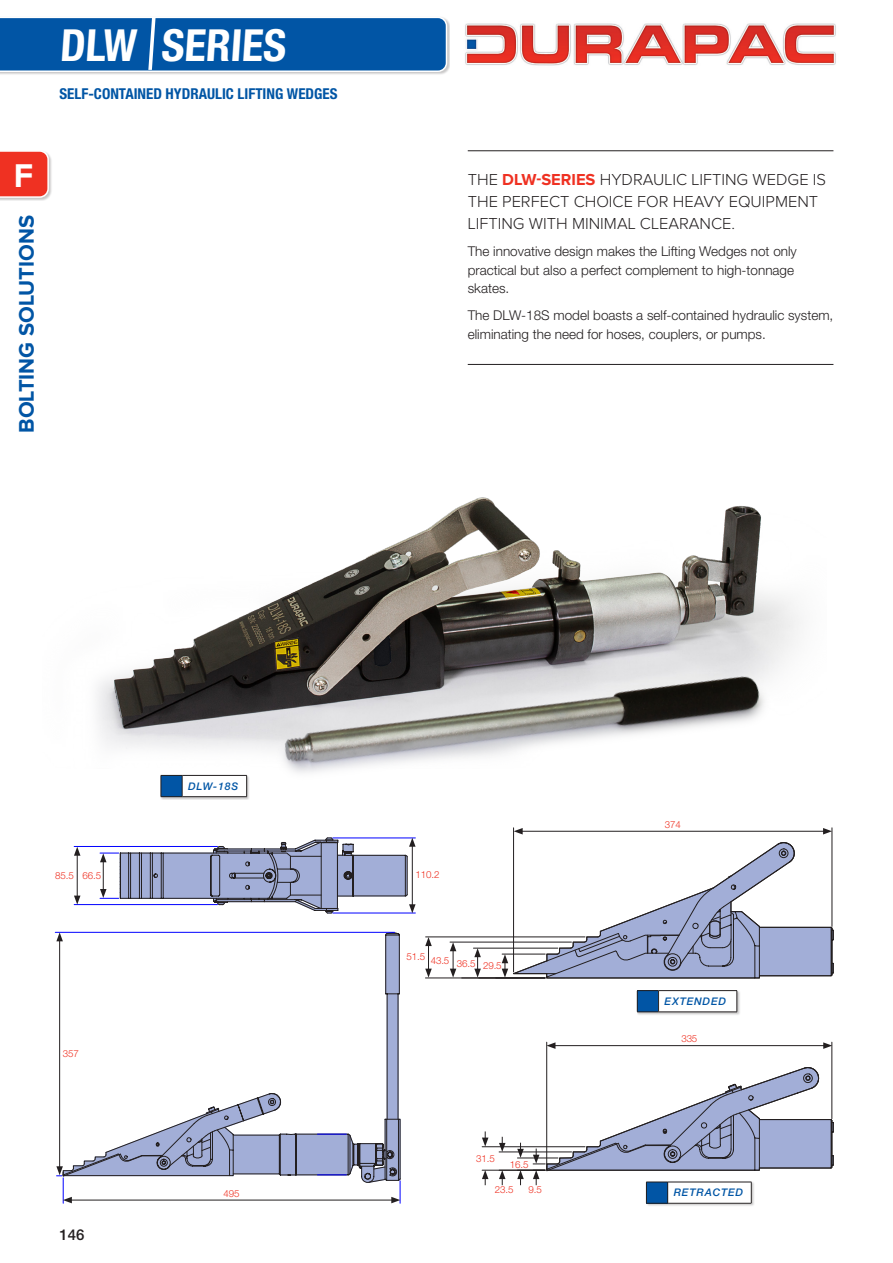
<style>
.page{position:relative;width:893px;height:1263px;background:#fff}
.page>*{position:absolute;margin:0;border:0;box-sizing:border-box;transform-origin:0 0}
.top_left_heading_left_aligned{font:700 condensed 44.25px "Helvetica Neue LT Std";color:#fff}
.t1{font:700 34.05px "Proxima Nova";color:#fff}
.t2{font:700 21.9px "Proxima Nova";color:#0155a5}
.Intro_text_big{font:300 16.5px/22px "Proxima Nova";color:#231f20}
.top_left_description_-_master{font:700 condensed 15px "Helvetica Neue LT Std";color:#0155a5}
.t3{font:500 15px "Helvetica Neue LT Std";color:#231f20}
.Intro_text_small___after{font:300 13.5px/18.5px "Helvetica Neue LT Std";color:#231f20}
.Intro_text_small_copy{font:300 13.5px/18.5px "Helvetica Neue LT Std";color:#231f20}
.t4{font:italic 500 10.5px "Helvetica Neue LT Std";letter-spacing:.08em;color:#0155a5}
.t5{font:300 9.75px "Helvetica Neue LT Std";letter-spacing:-.01em;color:#ef3122}
.s1{font-weight:400;font-stretch:normal;font-size:52.2px}
.s2{font-weight:700;color:#ef3122}
</style>
<div class="page">
<div style="left:0;top:150px;width:52px;height:51px;background:#231f20;opacity:.25"></div>
<svg style="left:0;top:150px;width:49px;height:48px"></svg>
<div style="left:0;top:16px;width:450px;height:60px;background:#231f20;opacity:.25"></div>
<svg style="left:0;top:17px;width:447px;height:55px"></svg>
<img style="left:465px;top:23px;width:371px;height:43px">
<img style="left:97px;top:497px;width:704px;height:252px">
<div style="left:160px;top:775px;width:90px;height:25px;background:#231f20;opacity:.25"></div>
<div style="left:182px;top:775px;width:65px;height:22px;background:#fff"></div>
<hr style="left:182px;top:775px;width:65px;height:1px;background:#231f20">
<svg style="left:161px;top:775px;width:22px;height:22px"></svg>
<hr style="left:182px;top:796px;width:65px;height:1px;background:#231f20">
<div style="left:637px;top:990px;width:103px;height:25px;background:#231f20;opacity:.25"></div>
<div style="left:659px;top:990px;width:78px;height:22px;background:#fff"></div>
<hr style="left:659px;top:990px;width:78px;height:1px;background:#231f20">
<svg style="left:737px;top:991px;width:1px;height:21px"></svg>
<svg style="left:637px;top:990px;width:22px;height:22px"></svg>
<hr style="left:659px;top:1011px;width:78px;height:1px;background:#231f20">
<hr style="left:473px;top:948px;width:85px;height:1px;background:#231f20">
<hr style="left:450px;top:942px;width:121px;height:1px;background:#231f20">
<hr style="left:425px;top:978px;width:120px;height:1px;background:#231f20">
<hr style="left:426px;top:937px;width:159px;height:1px;background:#231f20">
<svg style="left:502px;top:828px;width:332px;height:150px"></svg>
<svg style="left:474px;top:948px;width:7px;height:29px"></svg>
<svg style="left:450px;top:942px;width:6px;height:35px"></svg>
<svg style="left:425px;top:937px;width:7px;height:40px"></svg>
<div style="left:646px;top:1181px;width:109px;height:26px;background:#231f20;opacity:.25"></div>
<hr style="left:832px;top:1042px;width:1px;height:77px;background:#231f20">
<hr style="left:546px;top:1042px;width:1px;height:122px;background:#231f20">
<hr style="left:499px;top:1152px;width:73px;height:1px;background:#231f20">
<hr style="left:482px;top:1170px;width:63px;height:1px;background:#231f20">
<hr style="left:482px;top:1146px;width:103px;height:1px;background:#231f20">
<hr style="left:553px;top:1045px;width:273px;height:1px;background:#231f20">
<svg style="left:823px;top:1042px;width:9px;height:7px"></svg>
<svg style="left:546px;top:1042px;width:9px;height:7px"></svg>
<svg style="left:499px;top:1137px;width:6px;height:15px"></svg>
<svg style="left:482px;top:1131px;width:6px;height:15px"></svg>
<svg style="left:517px;top:1065px;width:317px;height:139px"></svg>
<svg style="left:499px;top:1170px;width:6px;height:15px"></svg>
<svg style="left:482px;top:1170px;width:6px;height:15px"></svg>
<hr style="left:74px;top:846px;width:144px;height:1px;background:#00f">
<hr style="left:74px;top:904px;width:144px;height:1px;background:#00f">
<svg style="left:100px;top:837px;width:316px;height:77px"></svg>
<hr style="left:77px;top:853px;width:1px;height:45px;background:#231f20">
<svg style="left:74px;top:847px;width:6px;height:9px"></svg>
<svg style="left:74px;top:895px;width:6px;height:9px"></svg>
<hr style="left:468px;top:150px;width:365px;height:1px;background:#231f20">
<hr style="left:468px;top:364px;width:365px;height:1px;background:#231f20">
<img style="left:233px;top:660px;width:560px;height:140px">
<svg style="left:385px;top:933px;width:15px;height:159px"></svg>
<svg style="left:385px;top:932px;width:14px;height:3px"></svg>
<hr style="left:59px;top:939px;width:1px;height:230px;background:#231f20">
<svg style="left:56px;top:933px;width:7px;height:8px"></svg>
<hr style="left:55px;top:932px;width:340px;height:1px;background:#00f">
<svg style="left:56px;top:1092px;width:345px;height:111px"></svg>
<p class="top_left_heading_left_aligned" style="left:60px;top:19px;width:231px">DLW <span class="s1">|</span>SERIES</p>
<p class="top_left_description_-_master" style="left:60px;top:85px;width:279px">SELF-CONTAINED HYDRAULIC LIFTING WEDGES</p>
<h2 class="t1" style="left:14px;top:156px;width:21px">F</h2>
<h3 class="t2" style="left:14px;top:433px;width:219px;rotate:-90deg">BOLTING SOLUTIONS</h3>
<p class="Intro_text_big" style="left:468px;top:169px;width:360px">THE <span class="s2">DLW-SERIES</span> HYDRAULIC LIFTING WEDGE IS<br>THE PERFECT CHOICE FOR HEAVY EQUIPMENT<br>LIFTING WITH MINIMAL CLEARANCE.</p>
<p class="Intro_text_small___after" style="left:468px;top:242px;width:331px">The innovative design makes the Lifting Wedges not only practical but also a perfect complement to high-tonnage skates.</p>
<p class="Intro_text_small_copy" style="left:468px;top:306px;width:367px">The DLW-18S model boasts a self-contained hydraulic system, eliminating the need for hoses, couplers, or pumps.</p>
<p class="t4" style="left:188px;top:780px;width:52px">DLW-18S</p>
<p class="t5" style="left:55px;top:870px;width:20px">85.5</p>
<p class="t5" style="left:83px;top:869px;width:20px">66.5</p>
<p class="t5" style="left:416px;top:869px;width:26px">110.2</p>
<p class="t5" style="left:407px;top:951px;width:20px">51.5</p>
<p class="t5" style="left:431px;top:954px;width:20px">43.5</p>
<p class="t5" style="left:457px;top:957px;width:20px">36.5</p>
<p class="t5" style="left:483px;top:959px;width:20px">29.5</p>
<p class="t5" style="left:63px;top:1048px;width:18px">357</p>
<p class="t3" style="left:60px;top:1225px;width:27px">146</p>
<p class="t5" style="left:224px;top:1187px;width:18px">495</p>
<p class="t5" style="left:476px;top:1152px;width:20px">31.5</p>
<p class="t5" style="left:510px;top:1158px;width:20px">16.5</p>
<p class="t5" style="left:495px;top:1184px;width:20px">23.5</p>
<p class="t5" style="left:529px;top:1184px;width:15px">9.5</p>
<p class="t5" style="left:665px;top:818px;width:18px">374</p>
<p class="t4" style="left:665px;top:995px;width:63px">EXTENDED</p>
<p class="t5" style="left:681px;top:1033px;width:18px">335</p>
<p class="t4" style="left:674px;top:1186px;width:71px">RETRACTED</p>
</div>
